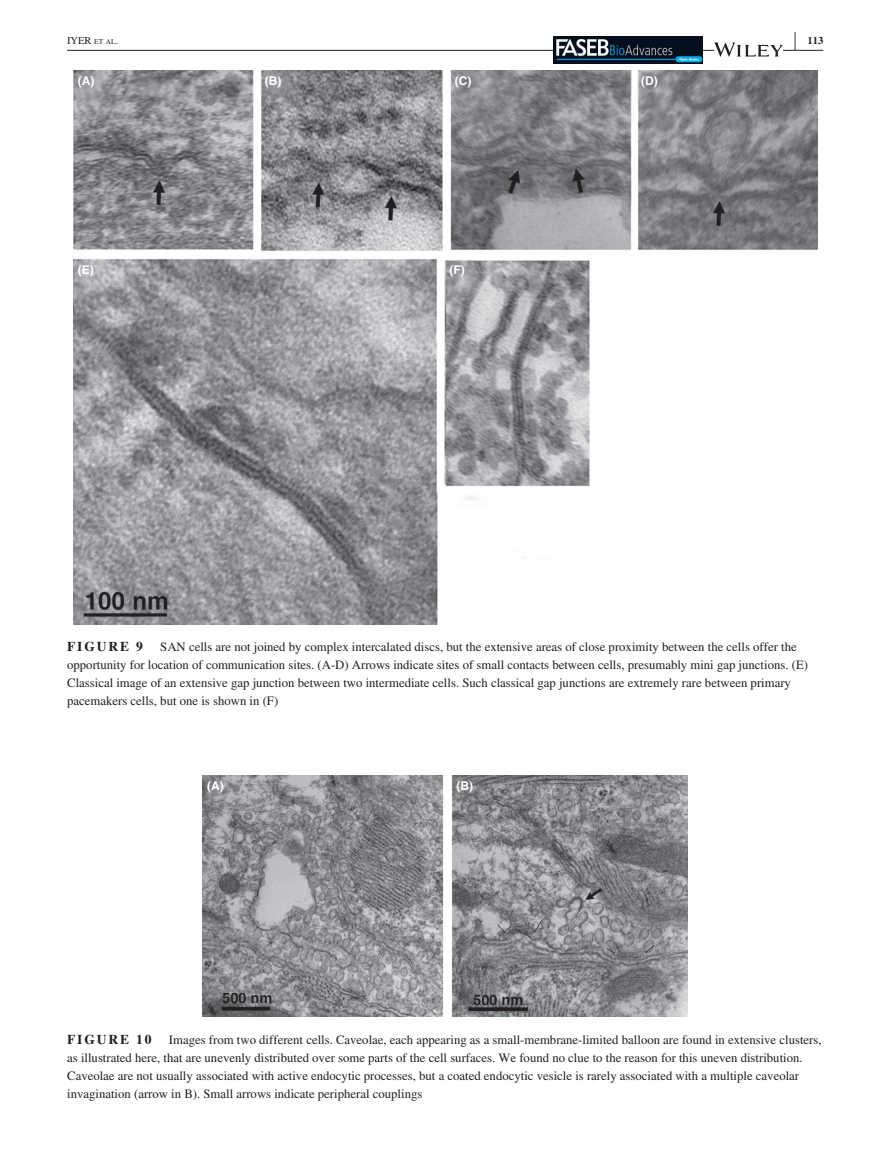
<style>
.page{position:relative;width:893px;height:1174px;background:#fff}
.page>*{position:absolute;margin:0;border:0;box-sizing:border-box;transform-origin:0 0}
.t1{font:700 25.95px "STIX";color:#231f20;scale:.36 1}
.t2{font:700 13.5px "STIX";letter-spacing:.14em;color:#231f20}
.t3{font:12.75px/18px "STIX";color:#231f20}
.t4{font:700 12px "Helvetica";color:#fff}
.t5{font:10.5px "STIX";color:#231f20}
.t6{font:700 10.5px "STIX";color:#231f20}
.s1{font-size:7.35px}
</style>
<div class="page">
<hr style="left:67px;top:50px;width:756px;height:1px;background:#231f20">
<img style="left:553px;top:37px;width:149px;height:27px">
<svg style="left:714px;top:42px;width:69px;height:15px"></svg>
<img style="left:73px;top:70px;width:744px;height:554px">
<img style="left:203px;top:775px;width:485px;height:241px">
<h1 class="t1" style="left:794px;top:26px;width:7px">|</h1>
<p class="t5" style="left:67px;top:33px;width:53px">IYER <span class="s1">et al</span>.</p>
<p class="t6" style="left:807px;top:34px;width:17px">113</p>
<p class="t4" style="left:78px;top:73px;width:18px">(A)</p>
<p class="t4" style="left:265px;top:73px;width:18px">(B)</p>
<p class="t4" style="left:455px;top:73px;width:18px">(C)</p>
<p class="t4" style="left:641px;top:73px;width:18px">(D)</p>
<p class="t4" style="left:78px;top:262px;width:17px">(E)</p>
<p class="t4" style="left:449px;top:262px;width:17px">(F)</p>
<p class="t2" style="left:67px;top:639px;width:77px">FIGURE 9</p>
<p class="t3" style="left:67px;top:639px;width:742px;text-indent:93px">SAN cells are not joined by complex intercalated discs, but the extensive areas of close proximity between the cells offer the opportunity for location of communication sites. (A-D) Arrows indicate sites of small contacts between cells, presumably mini gap junctions. (E)<br>Classical image of an extensive gap junction between two intermediate cells. Such classical gap junctions are extremely rare between primary pacemakers cells, but one is shown in (F)</p>
<p class="t4" style="left:207px;top:778px;width:18px">(A)</p>
<p class="t4" style="left:456px;top:778px;width:18px">(B)</p>
<p class="t2" style="left:67px;top:1031px;width:86px">FIGURE 10</p>
<p class="t3" style="left:67px;top:1031px;width:756px;text-indent:102px">Images from two different cells. Caveolae, each appearing as a small-membrane-limited balloon are found in extensive clusters, as illustrated here, that are unevenly distributed over some parts of the cell surfaces. We found no clue to the reason for this uneven distribution.<br>Caveolae are not usually associated with active endocytic processes, but a coated endocytic vesicle is rarely associated with a multiple caveolar invagination (arrow in B). Small arrows indicate peripheral couplings</p>
</div>
